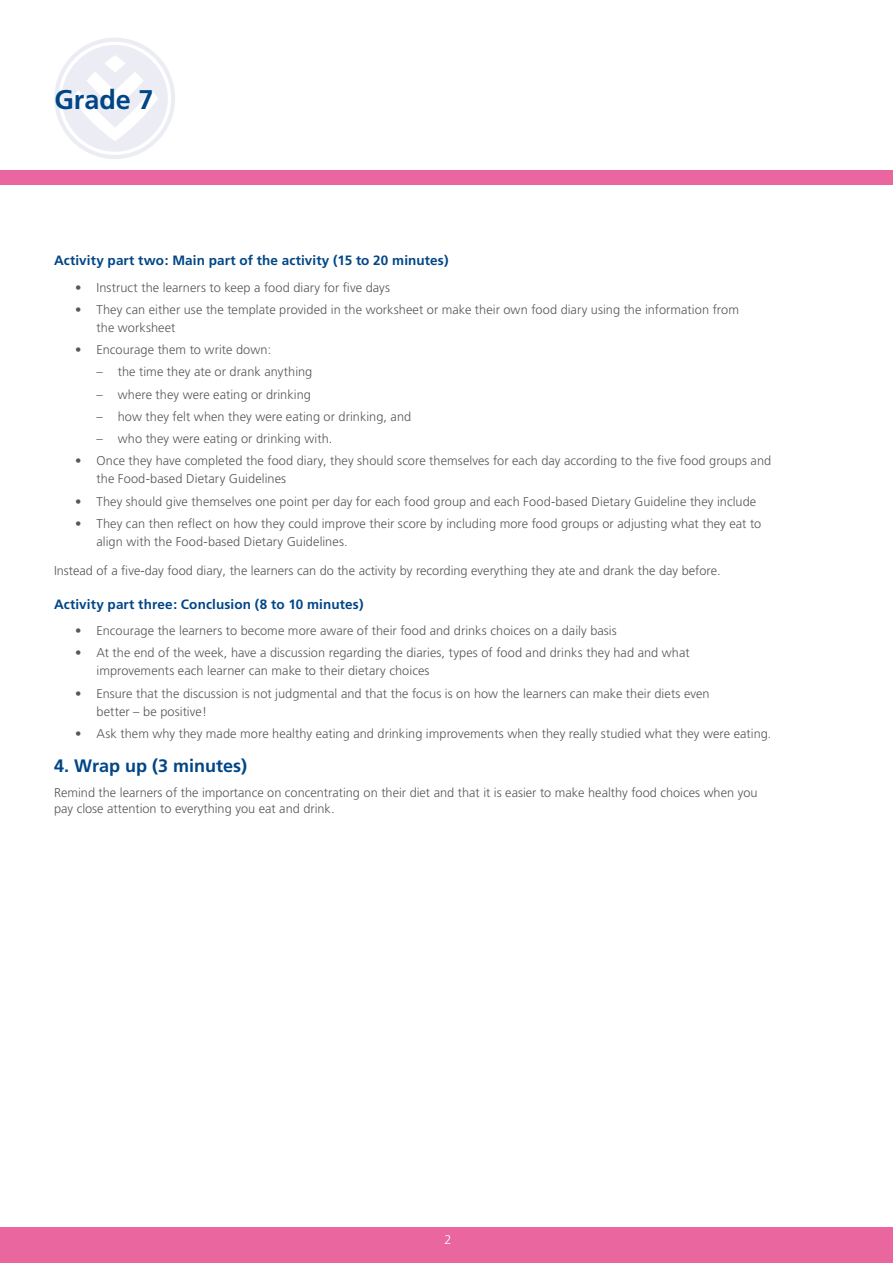
<style>
.page{position:relative;width:893px;height:1263px;background:#fff}
.page>*{position:absolute;margin:0;border:0;box-sizing:border-box;transform-origin:0 0}
.t1{font:700 27px "Frutiger";color:#004687}
.t2{font:700 18px "Frutiger";color:#004687}
.t3{font:700 13.5px "Frutiger";letter-spacing:.01em;color:#004687}
.t4{font:300 12.75px/18px "Frutiger";letter-spacing:.005em;color:#58585a}
.t5{font:300 12.75px "Frutiger";color:#fff}
</style>
<div class="page">
<svg style="left:54px;top:38px;width:121px;height:121px"></svg>
<div style="left:0;top:1227px;width:893px;height:36px;background:#e9669e"></div>
<div style="left:0;top:170px;width:893px;height:15px;background:#e9669e"></div>
<h1 class="t1" style="left:54px;top:83px;width:101px">Grade 7</h1>
<p class="t3" style="left:54px;top:252px;width:396px">Activity part two: Main part of the activity (15 to 20 minutes)</p>
<p class="t4" style="left:75px;top:278px;width:316px">• Instruct the learners to keep a food diary for five days</p>
<p class="t4" style="left:97px;top:300px;width:644px;text-indent:-22px">• They can either use the template provided in the worksheet or make their own food diary using the information from the worksheet</p>
<p class="t4" style="left:75px;top:341px;width:198px">• Encourage them to write down:</p>
<p class="t4" style="left:97px;top:363px;width:217px">– the time they ate or drank anything</p>
<p class="t4" style="left:97px;top:385px;width:216px">– where they were eating or drinking</p>
<p class="t4" style="left:97px;top:407px;width:316px">– how they felt when they were eating or drinking, and</p>
<p class="t4" style="left:97px;top:430px;width:237px">– who they were eating or drinking with.</p>
<p class="t4" style="left:97px;top:452px;width:676px;text-indent:-22px">• Once they have completed the food diary, they should score themselves for each day according to the five food groups and the Food-based Dietary Guidelines</p>
<p class="t4" style="left:75px;top:492px;width:683px">• They should give themselves one point per day for each food group and each Food-based Dietary Guideline they include</p>
<p class="t4" style="left:97px;top:514px;width:666px;text-indent:-22px">• They can then reflect on how they could improve their score by including more food groups or adjusting what they eat to align with the Food-based Dietary Guidelines.</p>
<p class="t4" style="left:54px;top:562px;width:668px">Instead of a five-day food diary, the learners can do the activity by recording everything they ate and drank the day before.</p>
<p class="t3" style="left:54px;top:596px;width:311px">Activity part three: Conclusion (8 to 10 minutes)</p>
<p class="t4" style="left:75px;top:622px;width:543px">• Encourage the learners to become more aware of their food and drinks choices on a daily basis</p>
<p class="t4" style="left:97px;top:644px;width:595px;text-indent:-22px">• At the end of the week, have a discussion regarding the diaries, types of food and drinks they had and what improvements each learner can make to their dietary choices</p>
<p class="t4" style="left:97px;top:684px;width:615px;text-indent:-22px">• Ensure that the discussion is not judgmental and that the focus is on how the learners can make their diets even better – be positive!</p>
<p class="t4" style="left:75px;top:724px;width:698px">• Ask them why they made more healthy eating and drinking improvements when they really studied what they were eating.</p>
<h2 class="t2" style="left:54px;top:755px;width:195px">4. Wrap up (3 minutes)</h2>
<p class="t4" style="left:54px;top:784px;width:705px;line-height:16.5px">Remind the learners of the importance on concentrating on their diet and that it is easier to make healthy food choices when you pay close attention to everything you eat and drink.</p>
<p class="t5" style="left:444px;top:1232px;width:9px">2</p>
</div>
